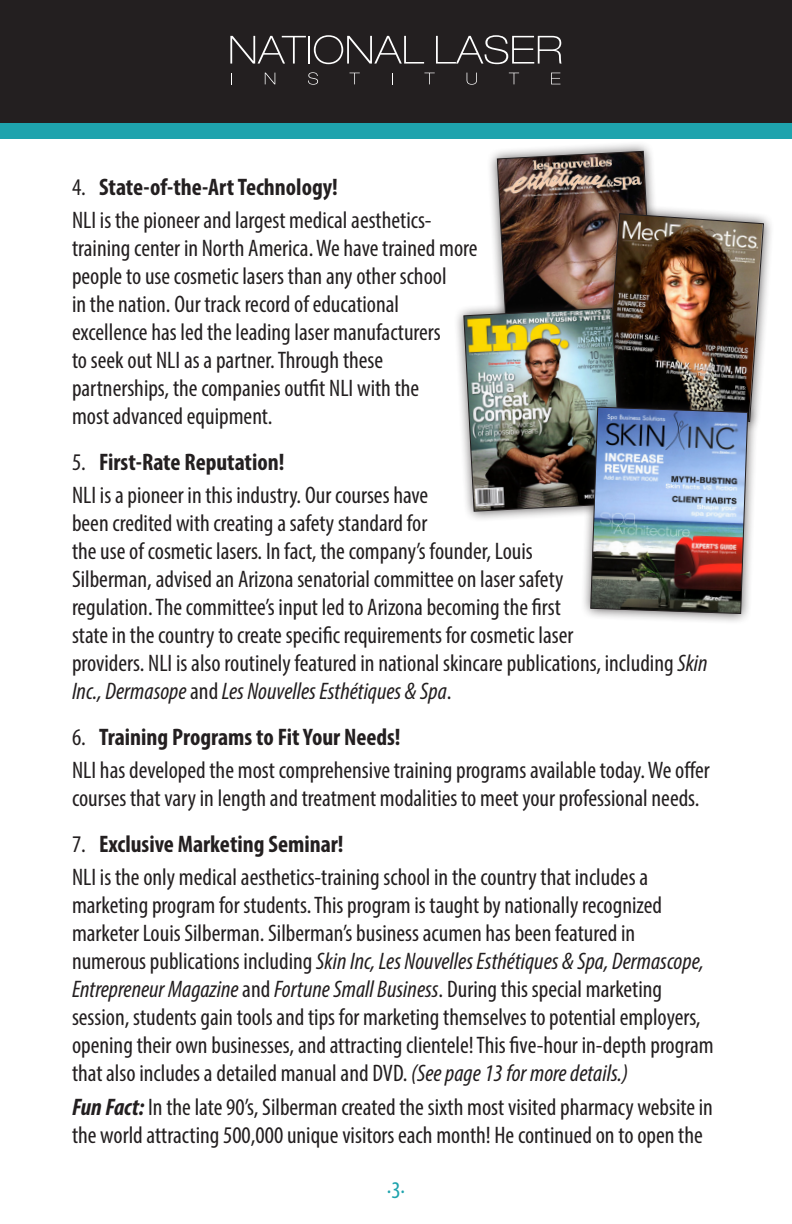
<style>
.page{position:relative;width:792px;height:1224px;background:#fff}
.page>*{position:absolute;margin:0;border:0;box-sizing:border-box;transform-origin:0 0}
.Paragraph_Style_1{font:condensed 24px/28px "Myriad Pro";color:#231f20}
.t1{font:700 condensed 24px "Myriad Pro";color:#231f20}
.t2{font:condensed 24px "Myriad Pro";color:#1ea3ad}
.s1{font-weight:400}
.s2{font-style:italic}
.s3{font-weight:700;font-style:italic}
</style>
<div class="page">
<div style="left:0;top:109px;width:792px;height:29px;background:#1ea3ad"></div>
<div style="left:0;top:0;width:792px;height:123px;background:#231f20"></div>
<svg style="left:230px;top:36px;width:76px;height:28px"></svg>
<hr style="left:308px;top:36px;width:2px;height:28px;background:#fff">
<svg style="left:314px;top:35px;width:110px;height:29px"></svg>
<svg style="left:436px;top:35px;width:126px;height:29px"></svg>
<svg style="left:265px;top:73px;width:10px;height:11px"></svg>
<svg style="left:308px;top:72px;width:10px;height:13px"></svg>
<svg style="left:350px;top:73px;width:10px;height:11px"></svg>
<svg style="left:424px;top:73px;width:11px;height:11px"></svg>
<svg style="left:467px;top:73px;width:10px;height:12px"></svg>
<svg style="left:509px;top:73px;width:10px;height:11px"></svg>
<svg style="left:551px;top:73px;width:9px;height:11px"></svg>
<div style="left:487px;top:141px;width:178px;height:221px;background:#231f20;opacity:.75"></div>
<div style="left:595px;top:203px;width:180px;height:229px;background:#231f20;opacity:.75"></div>
<div style="left:453px;top:298px;width:180px;height:224px;background:#231f20;opacity:.75"></div>
<div style="left:580px;top:397px;width:179px;height:228px;background:#231f20;opacity:.75"></div>
<img style="left:463px;top:151px;width:301px;height:463px">
<p class="t1" style="left:72px;top:172px;width:267px"><span class="s1">4.</span> State-of-the-Art Technology!</p>
<p class="Paragraph_Style_1" style="left:72px;top:206px;width:407px">NLI is the pioneer and largest medical aesthetics&shy;training center in North America. We have trained more people to use cosmetic lasers than any other school<br>in the nation. Our track record of educational excellence has led the leading laser manufacturers<br>to seek out NLI as a partner. Through these partnerships, the companies outfit NLI with the<br>most advanced equipment.</p>
<p class="t1" style="left:72px;top:447px;width:214px"><span class="s1">5.</span> First-Rate Reputation!</p>
<p class="Paragraph_Style_1" style="left:72px;top:481px;width:637px">NLI is a pioneer in this industry. Our courses have<br>been credited with creating a safety standard for<br>the use of cosmetic lasers. In fact, the company’s founder, Louis<br>Silberman, advised an Arizona senatorial committee on laser safety<br>regulation. The committee’s input led to Arizona becoming the first<br>state in the country to create specific requirements for cosmetic laser<br>providers. NLI is also routinely featured in national skincare publications, including <span class="s2">Skin Inc., Dermasope</span> and <span class="s2">Les Nouvelles Esthétiques &amp; Spa</span>.</p>
<p class="t1" style="left:72px;top:722px;width:330px"><span class="s1">6.</span> Training Programs to Fit Your Needs!</p>
<p class="Paragraph_Style_1" style="left:72px;top:756px;width:639px">NLI has developed the most comprehensive training programs available today. We offer courses that vary in length and treatment modalities to meet your professional needs.</p>
<p class="t1" style="left:72px;top:829px;width:273px"><span class="s1">7.</span> Exclusive Marketing Seminar!</p>
<p class="Paragraph_Style_1" style="left:72px;top:863px;width:643px">NLI is the only medical aesthetics-training school in the country that includes a marketing program for students. This program is taught by nationally recognized marketer Louis Silberman. Silberman’s business acumen has been featured in numerous publications including <span class="s2">Skin Inc, Les Nouvelles Esthétiques &amp; Spa, Dermascope, Entrepreneur Magazine</span> and <span class="s2">Fortune Small Business</span>. During this special marketing session, students gain tools and tips for marketing themselves to potential employers, opening their own businesses, and attracting clientele! This five-hour in-depth program that also includes a detailed manual and DVD. <span class="s2">(See page 13 for more details.)</span></p>
<p class="Paragraph_Style_1" style="left:72px;top:1093px;width:643px"><span class="s3">Fun Fact:</span> In the late 90’s, Silberman created the sixth most visited pharmacy website in the world attracting 500,000 unique visitors each month! He continued on to open the</p>
<p class="t2" style="left:387px;top:1176px;width:20px">·3·</p>
</div>
